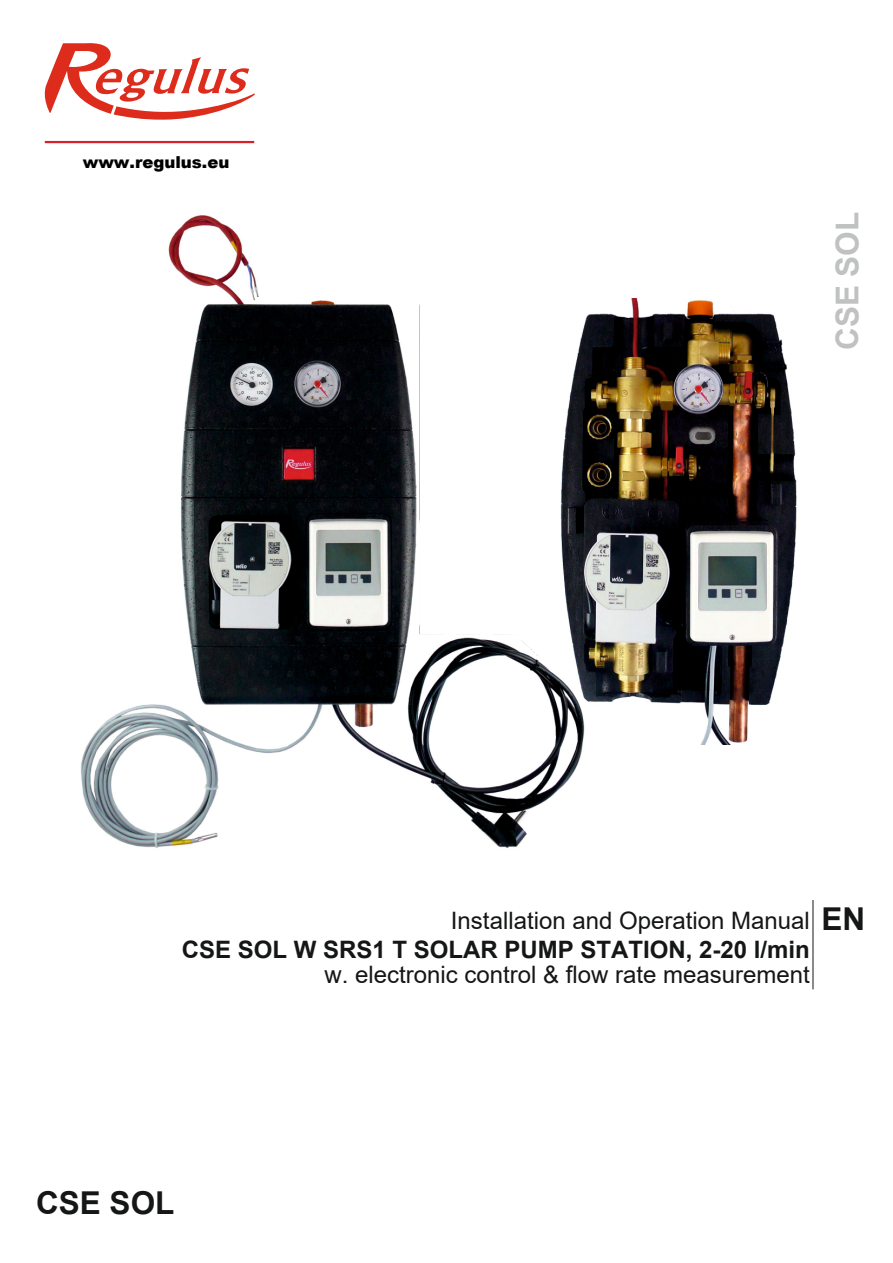
<style>
.page{position:relative;width:893px;height:1263px;background:#fff}
.page>*{position:absolute;margin:0;border:0;box-sizing:border-box;transform-origin:0 0}
.t1{font:700 31.5px "Arial";color:#151616}
.t2{font:700 31.5px "Arial";color:#c0c1c1}
.t3{font:24px "Arial";color:#151616}
.t4{font:700 24px "Arial";color:#151616}
.t5{font:900 16.5px "Arial";color:#000}
</style>
<div class="page">
<svg style="left:44px;top:43px;width:211px;height:77px"></svg>
<hr style="left:45px;top:141px;width:209px;height:2px;background:#d91f29">
<hr style="left:813px;top:900px;width:1px;height:89px;background:#151616">
<img style="left:589px;top:298px;width:208px;height:446px">
<img style="left:81px;top:215px;width:508px;height:633px">
<p class="t5" style="left:83px;top:150px;width:148px">www.regulus.eu</p>
<h1 class="t2" style="left:825px;top:350px;width:140px;rotate:-90deg">CSE SOL</h1>
<p class="t3" style="left:451px;top:904px;width:360px">Installation and Operation Manual</p>
<p class="t4" style="left:182px;top:932px;width:630px">CSE SOL W SRS1 T SOLAR PUMP STATION, 2-20 l/min</p>
<p class="t3" style="left:324px;top:958px;width:487px">w. electronic control &amp; flow rate measurement</p>
<h1 class="t1" style="left:821px;top:896px;width:45px">EN</h1>
<h1 class="t1" style="left:36px;top:1180px;width:140px">CSE SOL</h1>
</div>
